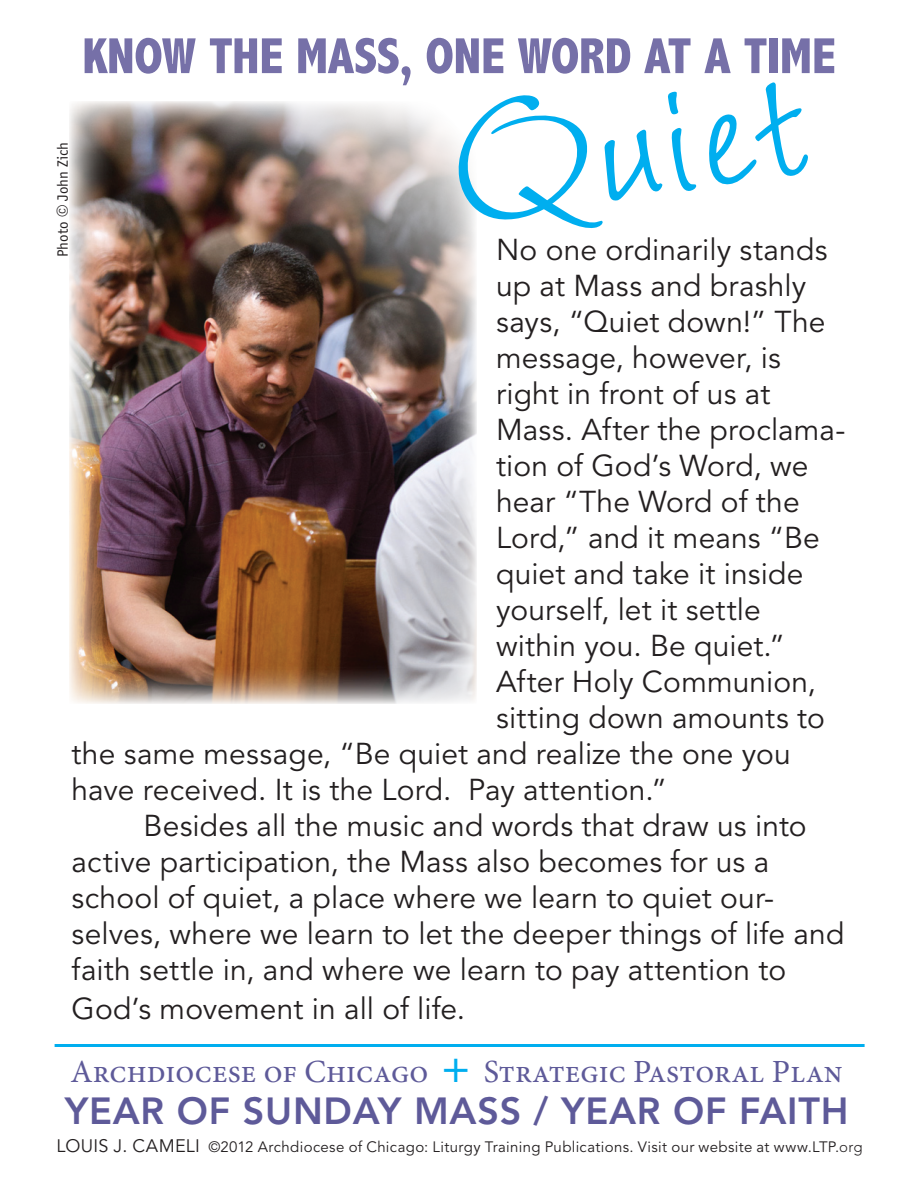
<style>
.page{position:relative;width:918px;height:1188px;background:#fff}
.page>*{position:absolute;margin:0;border:0;box-sizing:border-box;transform-origin:0 0}
.t1{font:240px "Wiesbaden Swing LT Std";color:#00aeef}
.t2{font:800 condensed 51px "Abadi";letter-spacing:-.005em;color:#7670a8}
.t3{font:800 37.5px "Avenir LT Std";letter-spacing:.02em;color:#5e5a99}
.t4{font:32.4px "Minion Pro";color:#5e5a99}
.Word_info{font:30px/36px "Avenir LT Std";letter-spacing:.005em;color:#231f20}
.t5{font:15px "Avenir LT Std";letter-spacing:.025em;color:#231f20}
.t6{font:15px "Officina Sans Std";color:#231f20}
.s1{font-family:"Univers LT Std"}
.s2{font-size:18px}
.s3{font-weight:300}
</style>
<div class="page">
<hr style="left:55px;top:1044px;width:810px;height:3px;background:#00aeef">
<img style="left:69px;top:101px;width:407px;height:602px">
<h2 class="t2" style="left:82px;top:27px;width:755px">KNOW THE MASS, ONE WORD AT A TIME</h2>
<p class="t1" style="left:432px;top:34px;width:362px;rotate:-8deg">Quiet</p>
<p class="t6" style="left:54px;top:257px;width:116px;rotate:-90deg">Photo <span class="s1">©</span> John Zich</p>
<p class="Word_info" style="left:496px;top:233px;width:333px">No one ordinarily stands</p>
<p class="Word_info" style="left:496px;top:269px;width:312px">up at Mass and brashly</p>
<p class="Word_info" style="left:496px;top:305px;width:331px">says, “Quiet down!” The</p>
<p class="Word_info" style="left:496px;top:341px;width:286px">message, however, is</p>
<p class="Word_info" style="left:496px;top:377px;width:276px">right in front of us at</p>
<p class="Word_info" style="left:496px;top:413px;width:351px">Mass. After the proclama-</p>
<p class="Word_info" style="left:496px;top:449px;width:314px">tion of God’s Word, we</p>
<p class="Word_info" style="left:496px;top:485px;width:305px">hear “The Word of the</p>
<p class="Word_info" style="left:496px;top:521px;width:325px">Lord,” and it means “Be</p>
<p class="Word_info" style="left:496px;top:557px;width:309px">quiet and take it inside</p>
<p class="Word_info" style="left:496px;top:593px;width:266px">yourself, let it settle</p>
<p class="Word_info" style="left:496px;top:629px;width:291px">within you. Be quiet.”</p>
<p class="Word_info" style="left:496px;top:665px;width:321px">After Holy Communion,</p>
<p class="Word_info" style="left:496px;top:701px;width:330px">sitting down amounts to</p>
<p class="Word_info" style="left:72px;top:737px;width:721px">the same message, “Be quiet and realize the one you</p>
<p class="Word_info" style="left:72px;top:773px;width:597px">have received. It is the Lord. Pay attention.”</p>
<p class="Word_info" style="left:72px;top:809px;width:774px;text-indent:72px">Besides all the music and words that draw us into active participation, the Mass also becomes for us a school of quiet, a place where we learn to quiet our&shy;selves, where we learn to let the deeper things of life and faith settle in, and where we learn to pay attention to</p>
<p class="Word_info" style="left:72px;top:992px;width:395px">God’s movement in all of life.</p>
<p class="t4" style="left:70px;top:1050px;width:359px">Archdiocese of Chicago</p>
<p class="t4" style="left:484px;top:1050px;width:360px">Strategic Pastoral Plan</p>
<p class="t3" style="left:65px;top:1088px;width:785px">YEAR OF SUNDAY MASS / YEAR OF FAITH</p>
<p class="t5" style="left:56px;top:1138px;width:808px"><span class="s2">LOUIS J. CAMELI</span> ©2012 Archdiocese of Chicago: Liturgy Training Publications. Visit our website at www.LTP.<span class="s3">org</span></p>
</div>
